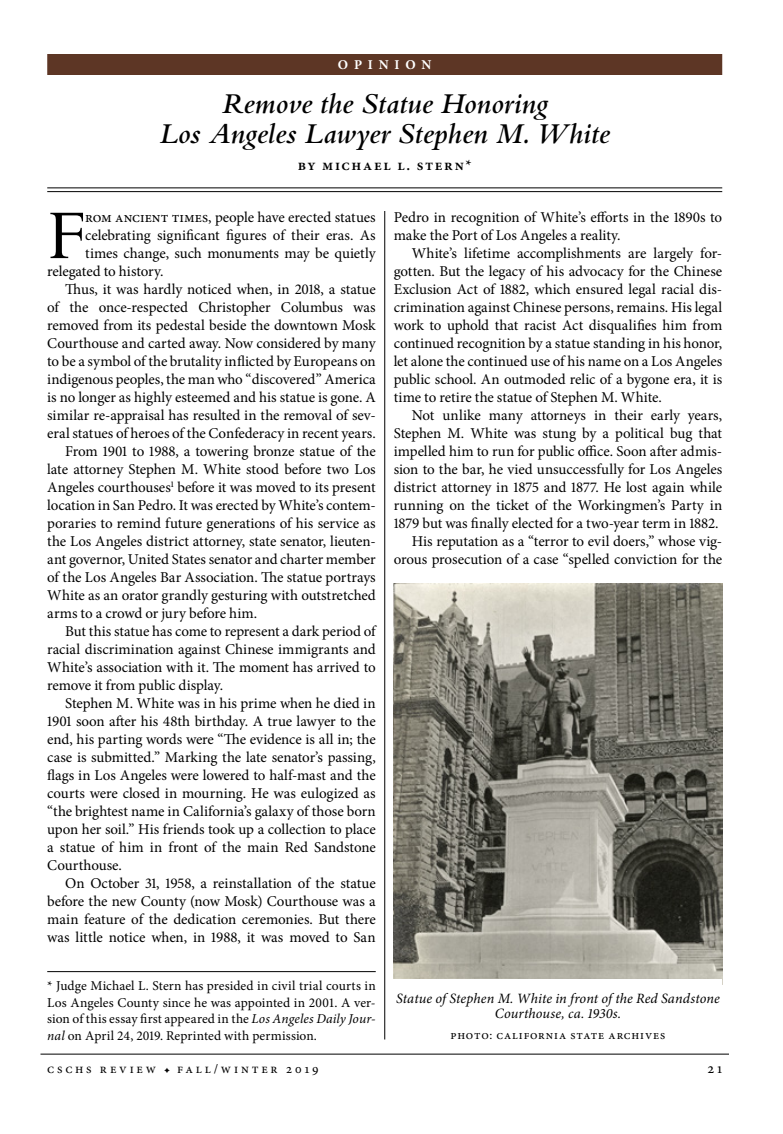
<style>
.page{position:relative;width:783px;height:1134px;background:#fff}
.page>*{position:absolute;margin:0;border:0;box-sizing:border-box;transform-origin:0 0}
.Minion_text_drop_cap{font:72.9px "Bembo Std";color:#000}
.t1{font:italic 600 30px/30px "Bembo Std";color:#000;text-align:center}
.t2{font:600 15.3px "Minion Pro";letter-spacing:.105em;color:#000}
.Minion_text{font:15px/18px "Minion Pro";letter-spacing:-.005em;color:#000;text-align:justify}
.Minion_text_drop_cap-2{font:15px "Minion Pro";color:#000}
.t3{font:italic 14.25px/15px "Minion Pro";letter-spacing:.005em;color:#000;text-align:center}
.t4{font:13.5px/16.5px "Minion Pro";letter-spacing:.025em;color:#000;text-align:justify}
.t5{font:13.5px "Minion Pro";letter-spacing:.2em;color:#000}
.t6{font:700 13.5px "Minion Pro";color:#fff}
.t7{font:12.75px "Minion Pro";letter-spacing:.065em;color:#000}
.s1{font-style:italic}
</style>
<div class="page">
<hr style="left:40px;top:1054px;width:689px;height:1px;background:#000">
<hr style="left:384px;top:54px;width:1px;height:986px;background:#000">
<img style="left:394px;top:584px;width:328px;height:395px">
<hr style="left:47px;top:971px;width:329px;height:1px;background:#000">
<div style="left:47px;top:54px;width:675px;height:21px;background:#5d3625"></div>
<hr style="left:47px;top:187px;width:675px;height:1px;background:#000">
<hr style="left:47px;top:191px;width:675px;height:1px;background:#000">
<p class="t6" style="left:338px;top:55px;width:95px">O P I N I O N</p>
<h2 class="t1" style="left:160px;top:88px;width:451px">Remove the Statue Honoring<br>Los Angeles Lawyer Stephen M. White</h2>
<p class="t2" style="left:298px;top:154px;width:176px">by Michael L. Stern*</p>
<p class="Minion_text_drop_cap" style="left:47px;top:193px;width:40px">F</p>
<p class="Minion_text_drop_cap-2" style="left:85px;top:207px;width:292px">rom ancient times, people have erected statues</p>
<p class="Minion_text_drop_cap-2" style="left:85px;top:225px;width:292px">celebrating significant figures of their eras. As</p>
<p class="Minion_text_drop_cap-2" style="left:85px;top:243px;width:292px">times change, such monuments may be quietly</p>
<p class="Minion_text_drop_cap-2" style="left:47px;top:261px;width:118px">relegated to history.</p>
<p class="Minion_text" style="left:47px;top:280px;width:330px;text-indent:18px">Thus, it was hardly noticed when, in 2018, a statue of the once-respected Christopher Columbus was removed from its pedestal beside the downtown Mosk Courthouse and carted away. Now considered by many to be a symbol of the brutality inflicted by Europeans on indigenous peoples, the man who “discovered” America is no longer as highly esteemed and his statue is gone. A similar re-appraisal has resulted in the removal of sev&shy;eral statues of heroes of the Confederacy in recent years.</p>
<p class="Minion_text" style="left:47px;top:442px;width:330px;text-indent:18px">From 1901 to 1988, a towering bronze statue of the late attorney Stephen M. White stood before two Los Angeles courthouses<sup>1</sup> before it was moved to its present location in San Pedro. It was erected by White’s contem&shy;poraries to remind future generations of his service as the Los Angeles district attorney, state senator, lieuten&shy;ant governor, United States senator and charter member of the Los Angeles Bar Association. The statue portrays White as an orator grandly gesturing with outstretched arms to a crowd or jury before him.</p>
<p class="Minion_text" style="left:47px;top:622px;width:331px;text-indent:18px">But this statue has come to represent a dark period of racial discrimination against Chinese immigrants and White’s association with it. The moment has arrived to remove it from public display.</p>
<p class="Minion_text" style="left:47px;top:694px;width:330px;text-indent:18px">Stephen M. White was in his prime when he died in 1901 soon after his 48th birthday. A true lawyer to the end, his parting words were “The evidence is all in; the case is submitted.” Marking the late senator’s passing, flags in Los Angeles were lowered to half-mast and the courts were closed in mourning. He was eulogized as “the brightest name in California’s galaxy of those born upon her soil.” His friends took up a collection to place a statue of him in front of the main Red Sandstone Courthouse.</p>
<p class="Minion_text" style="left:47px;top:874px;width:330px;text-indent:18px">On October 31, 1958, a reinstallation of the statue before the new County (now Mosk) Courthouse was a main feature of the dedication ceremonies. But there was little notice when, in 1988, it was moved to San</p>
<p class="t4" style="left:47px;top:978px;width:330px">* Judge Michael L. Stern has presided in civil trial courts in Los Angeles County since he was appointed in 2001. A ver&shy;sion of this essay first appeared in the <span class="s1">Los Angeles Daily Jour&shy;nal</span> on April 24, 2019. Reprinted with permission.</p>
<p class="Minion_text" style="left:394px;top:208px;width:330px">Pedro in recognition of White’s efforts in the 1890s to make the Port of Los Angeles a reality.</p>
<p class="Minion_text" style="left:394px;top:244px;width:330px;text-indent:18px">White’s lifetime accomplishments are largely for&shy;gotten. But the legacy of his advocacy for the Chinese Exclusion Act of 1882, which ensured legal racial dis&shy;crimination against Chinese persons, remains. His legal work to uphold that racist Act disqualifies him from continued recognition by a statue standing in his honor, let alone the continued use of his name on a Los Angeles public school. An outmoded relic of a bygone era, it is time to retire the statue of Stephen M. White.</p>
<p class="Minion_text" style="left:394px;top:406px;width:330px;text-indent:18px">Not unlike many attorneys in their early years, Stephen M. White was stung by a political bug that impelled him to run for public office. Soon after admis&shy;sion to the bar, he vied unsuccessfully for Los Angeles district attorney in 1875 and 1877. He lost again while running on the ticket of the Workingmen’s Party in 1879 but was finally elected for a two-year term in 1882.</p>
<p class="Minion_text" style="left:394px;top:532px;width:330px;text-align:right">His reputation as a “terror to evil doers,” whose vig&shy;orous prosecution of a case “spelled conviction for the</p>
<p class="t3" style="left:396px;top:991px;width:325px">Statue of Stephen M. White in front of the Red Sandstone<br>Courthouse, ca. 1930s.</p>
<p class="t7" style="left:451px;top:1027px;width:216px">Photo: California State Archives</p>
<p class="t5" style="left:47px;top:1059px;width:273px">CSCHS Review ✦ Fall/Winter 2019</p>
<p class="Minion_text" style="left:708px;top:1059px;width:16px">21</p>
</div>
